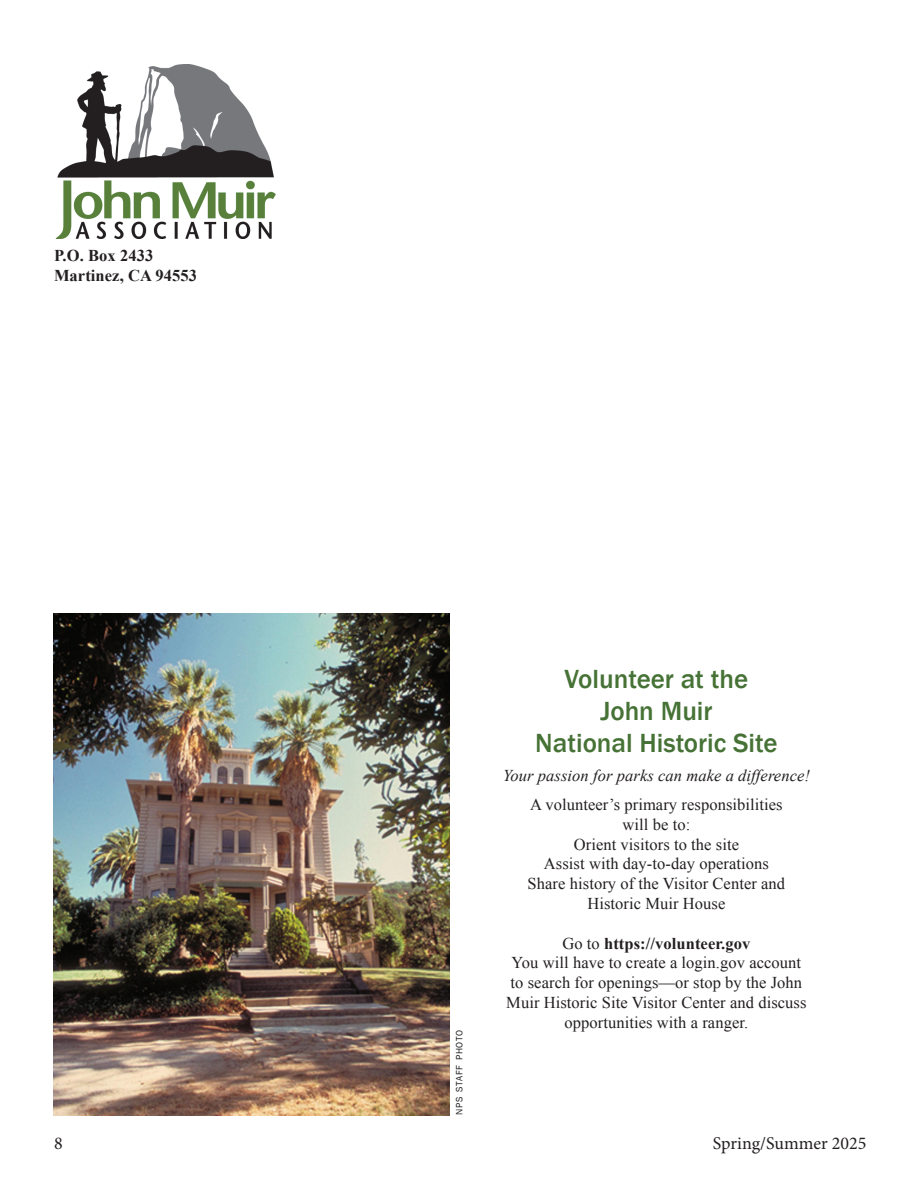
<style>
.page{position:relative;width:918px;height:1188px;background:#fff}
.page>*{position:absolute;margin:0;border:0;box-sizing:border-box;transform-origin:0 0}
.t1{font:500 27px/32.4px "Franklin Gothic";color:#467236;text-align:center}
.t2{font:18px "Minion Pro";color:#231f20}
.t3{font:16.5px/19.8px "Times New Roman";letter-spacing:.005em;color:#231f20;text-align:center}
.t4{font:italic 16.5px "Times New Roman";letter-spacing:.005em;color:#231f20}
.t5{font:700 16.5px/19.8px "Times New Roman";letter-spacing:.005em;color:#231f20}
.t6{font:9.45px "Franklin Gothic";letter-spacing:.07em;color:#231f20}
.s1{font-weight:700}
</style>
<div class="page">
<img style="left:55px;top:65px;width:221px;height:174px">
<img style="left:53px;top:614px;width:397px;height:501px">
<p class="t5" style="left:54px;top:245px;width:145px">P.O. Box 2433<br>Martinez, CA 94553</p>
<p class="t6" style="left:453px;top:1114px;width:86px;rotate:-90deg">nps staff photo</p>
<h1 class="t1" style="left:535px;top:663px;width:244px">Volunteer at the<br>John Muir<br>National Historic Site</h1>
<p class="t4" style="left:503px;top:764px;width:309px">Your passion for parks can make a difference!</p>
<p class="t3" style="left:528px;top:794px;width:259px">A volunteer’s primary responsibilities will be to:<br>Orient visitors to the site<br>Assist with day-to-day operations<br>Share history of the Visitor Center and<br>Historic Muir House</p>
<p class="t3" style="left:506px;top:933px;width:302px">Go to <span class="s1">https://volunteer.gov<br></span>You will have to create a login.gov account to search for openings—or stop by the John Muir Historic Site Visitor Center and discuss opportunities with a ranger.</p>
<p class="t2" style="left:54px;top:1131px;width:10px">8</p>
<p class="t2" style="left:713px;top:1132px;width:155px">Spring/Summer 2025</p>
</div>
